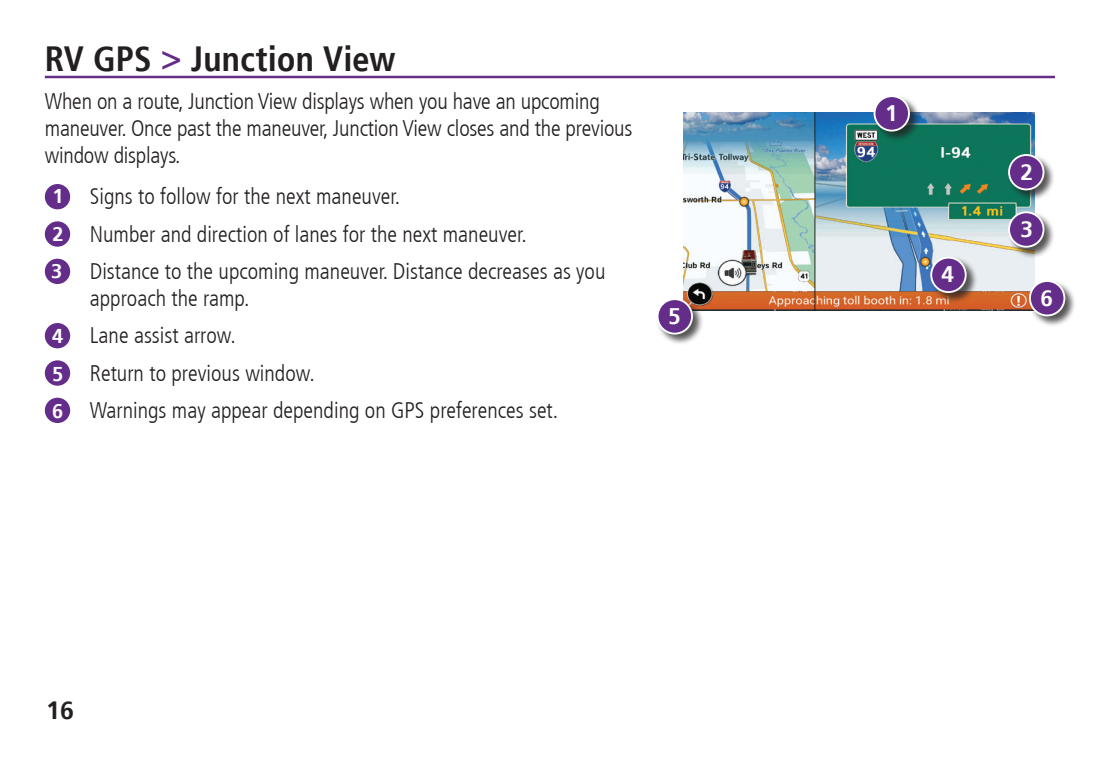
<style>
.page{position:relative;width:1100px;height:765px;background:#fff}
.page>*{position:absolute;margin:0;border:0;box-sizing:border-box;transform-origin:0 0}
.Headers{font:700 condensed 35px "Frutiger";color:#231f20}
.t1{font:700 25px "Frutiger";color:#231f20}
.Paragraph_1_Bullets{font:300 condensed 22.5px/27px "Frutiger";color:#231f20}
.Paragraph_1{font:300 condensed 22.5px/27px "Frutiger";letter-spacing:-.01em;color:#231f20}
.t2{font:700 22.5px "Frutiger";color:#fff}
.t3{font:700 20px "Frutiger";color:#fff}
.s1{color:#642d89}
</style>
<div class="page">
<hr style="left:45px;top:76px;width:1010px;height:2px;background:#642d89">
<div style="left:45px;top:184px;width:25px;height:25px;background:#642d89;border-radius:50%"></div>
<div style="left:45px;top:221px;width:25px;height:26px;background:#642d89;border-radius:50%"></div>
<div style="left:45px;top:259px;width:25px;height:25px;background:#642d89;border-radius:50%"></div>
<div style="left:45px;top:323px;width:25px;height:25px;background:#642d89;border-radius:50%"></div>
<div style="left:45px;top:360px;width:25px;height:26px;background:#642d89;border-radius:50%"></div>
<div style="left:45px;top:398px;width:25px;height:25px;background:#642d89;border-radius:50%"></div>
<img style="left:683px;top:113px;width:351px;height:197px">
<div style="left:873px;top:95px;width:48px;height:48px;background:#231f20;opacity:.75"></div>
<div style="left:874px;top:96px;width:35px;height:35px;background:#642d89;border-radius:50%"></div>
<div style="left:873px;top:95px;width:37px;height:37px;border:2px solid #fff;border-radius:50%"></div>
<div style="left:1007px;top:211px;width:48px;height:48px;background:#231f20;opacity:.75"></div>
<div style="left:1009px;top:212px;width:34px;height:35px;background:#642d89;border-radius:50%"></div>
<div style="left:1008px;top:211px;width:36px;height:37px;border:2px solid #fff;border-radius:50%"></div>
<div style="left:1007px;top:154px;width:48px;height:47px;background:#231f20;opacity:.75"></div>
<div style="left:1009px;top:155px;width:34px;height:34px;background:#642d89;border-radius:50%"></div>
<div style="left:1008px;top:154px;width:36px;height:36px;border:2px solid #fff;border-radius:50%"></div>
<div style="left:930px;top:256px;width:47px;height:48px;background:#231f20;opacity:.75"></div>
<div style="left:931px;top:258px;width:34px;height:34px;background:#642d89;border-radius:50%"></div>
<div style="left:930px;top:257px;width:36px;height:36px;border:2px solid #fff;border-radius:50%"></div>
<div style="left:656px;top:298px;width:48px;height:48px;background:#231f20;opacity:.75"></div>
<div style="left:657px;top:299px;width:35px;height:35px;background:#642d89;border-radius:50%"></div>
<div style="left:656px;top:298px;width:37px;height:37px;border:2px solid #fff;border-radius:50%"></div>
<div style="left:1028px;top:280px;width:48px;height:47px;background:#231f20;opacity:.75"></div>
<div style="left:1030px;top:281px;width:34px;height:34px;background:#642d89;border-radius:50%"></div>
<div style="left:1029px;top:280px;width:36px;height:36px;border:2px solid #fff;border-radius:50%"></div>
<p class="Headers" style="left:45px;top:44px;width:352px">RV GPS <span class="s1">&gt;</span> Junction View</p>
<p class="Paragraph_1" style="left:45px;top:90px;width:589px">When on a route, Junction View displays when you have an upcoming maneuver. Once past the maneuver, Junction View closes and the previous window displays.</p>
<p class="t3" style="left:52px;top:188px;width:13px">1</p>
<p class="Paragraph_1_Bullets" style="left:90px;top:185px;width:312px">Signs to follow for the next maneuver.</p>
<p class="t3" style="left:53px;top:225px;width:13px">2</p>
<p class="Paragraph_1_Bullets" style="left:90px;top:222px;width:438px">Number and direction of lanes for the next maneuver.</p>
<p class="t3" style="left:51px;top:262px;width:13px">3</p>
<p class="Paragraph_1_Bullets" style="left:90px;top:260px;width:517px">Distance to the upcoming maneuver. Distance decreases as you approach the ramp.</p>
<p class="t3" style="left:52px;top:328px;width:13px">4</p>
<p class="Paragraph_1_Bullets" style="left:90px;top:324px;width:148px">Lane assist arrow.</p>
<p class="t3" style="left:52px;top:365px;width:13px">5</p>
<p class="Paragraph_1_Bullets" style="left:90px;top:361px;width:226px">Return to previous window.</p>
<p class="t3" style="left:52px;top:402px;width:13px">6</p>
<p class="Paragraph_1_Bullets" style="left:90px;top:399px;width:470px">Warnings may appear depending on GPS preferences set.</p>
<p class="t2" style="left:668px;top:306px;width:14px">5</p>
<p class="t1" style="left:46px;top:699px;width:29px">16</p>
<p class="t2" style="left:885px;top:103px;width:14px">1</p>
<p class="t2" style="left:941px;top:265px;width:14px">4</p>
<p class="t2" style="left:1020px;top:162px;width:14px">2</p>
<p class="t2" style="left:1020px;top:219px;width:14px">3</p>
<p class="t2" style="left:1040px;top:288px;width:14px">6</p>
</div>
